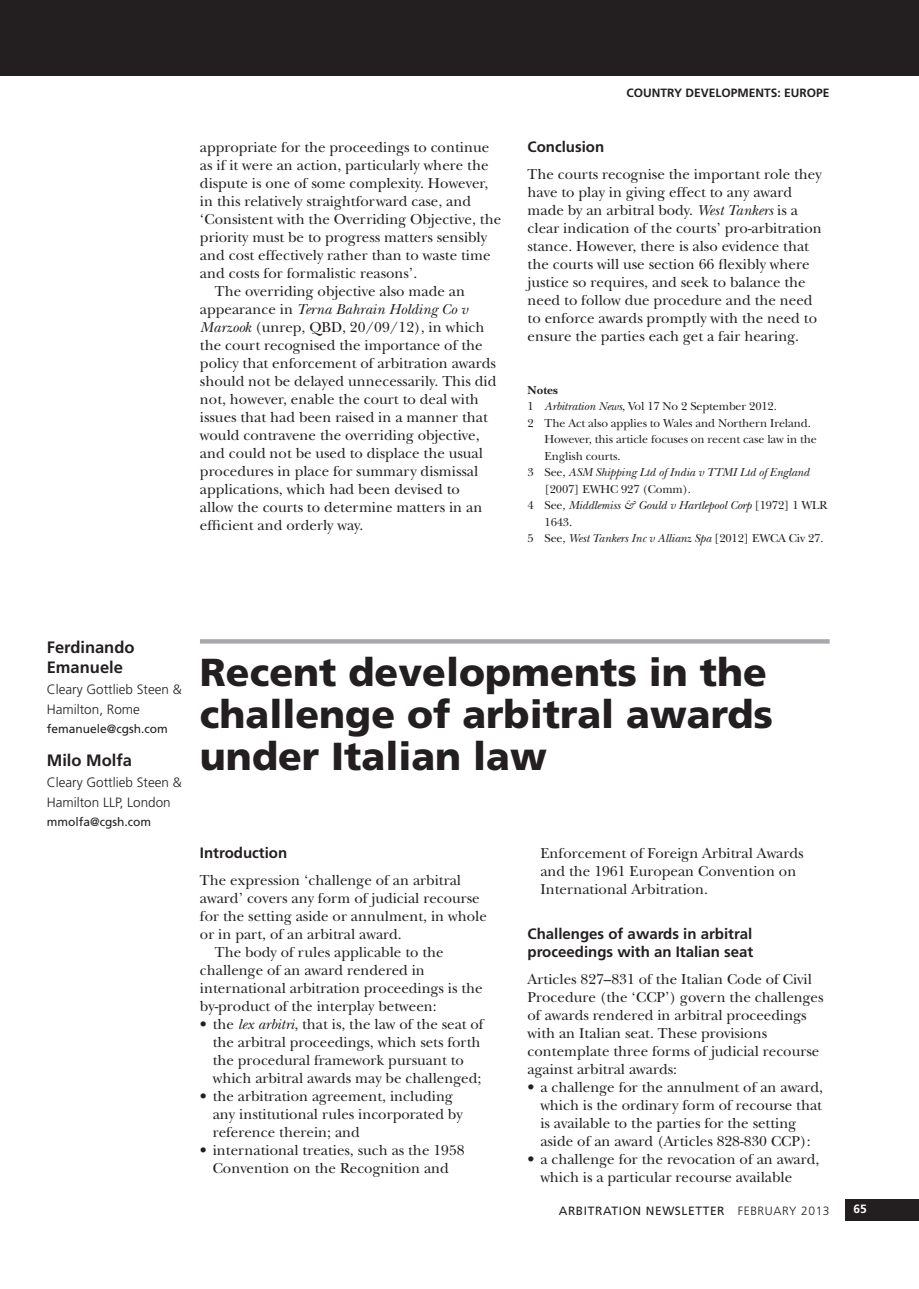
<style>
.page{position:relative;width:919px;height:1289px;background:#fff}
.page>*{position:absolute;margin:0;border:0;box-sizing:border-box;transform-origin:0 0}
.t1{font:900 39px/42px "Frutiger";color:#231f20}
.Author{font:700 16.5px/19.5px "Frutiger";color:#231f20}
.bodycopy{font:15px/18px "New Baskerville";color:#231f20}
.bodycopy_1st_para{font:15px/18px "New Baskerville";color:#231f20}
.List__bullet_points{font:15px/18px "New Baskerville";color:#231f20}
.c_head{font:700 15px/18px "Frutiger";color:#231f20}
.Company{font:300 13.5px/19.5px "Frutiger";color:#231f20}
.footnotes{font:italic 12px/16.5px "New Baskerville";letter-spacing:-.01em;color:#231f20}
.footnotes-2{font:12px/16.5px "New Baskerville";letter-spacing:-.01em;color:#231f20}
.Email{font:12px "Frutiger";letter-spacing:.05em;color:#231f20}
.Email-2{font:12px "Frutiger";color:#231f20}
.running_head{font:700 12px "Frutiger";color:#231f20}
.footnotes-3{font:700 12px "New Baskerville";letter-spacing:-.01em;color:#231f20}
.t2{font:700 12px "Frutiger";color:#fff}
.s1{font-style:italic}
.s2{font-style:normal}
.s3{font-weight:300}
</style>
<div class="page">
<div style="left:845px;top:1199px;width:73px;height:21px;background:#231f20"></div>
<div style="left:0;top:0;width:918px;height:76px;background:#231f20"></div>
<svg style="left:200px;top:639px;width:629px;height:4px;background:#abacb0"></svg>
<p class="bodycopy" style="left:200px;top:138px;width:303px">appropriate for the proceedings to continue as if it were an action, particularly where the dispute is one of some complexity. However, in this relatively straightforward case, and ‘Consistent with the Overriding Objective, the priority must be to progress matters sensibly and cost effectively rather than to waste time and costs for formalistic reasons’.</p>
<p class="bodycopy" style="left:200px;top:282px;width:298px;text-indent:15px">The overriding objective also made an appearance in <span class="s1">Terna Bahrain Holding Co v Marzook</span> (unrep, QBD, 20/09/12), in which the court recognised the importance of the policy that enforcement of arbitration awards should not be delayed unnecessarily. This did not, however, enable the court to deal with issues that had been raised in a manner that would contravene the overriding objective, and could not be used to displace the usual procedures in place for summary dismissal applications, which had been devised to allow the courts to determine matters in an efficient and orderly way.</p>
<p class="running_head" style="left:626px;top:86px;width:204px">COUNTRY DEVELOPMENTS: EUROPE</p>
<p class="c_head" style="left:527px;top:138px;width:78px">Conclusion</p>
<p class="bodycopy_1st_para" style="left:527px;top:165px;width:296px">The courts recognise the important role they have to play in giving effect to any award made by an arbitral body. <span class="s1">West Tankers</span> is a clear indication of the courts’ pro-arbitration stance. However, there is also evidence that the courts will use section 66 flexibly where justice so requires, and seek to balance the need to follow due procedure and the need to enforce awards promptly with the need to ensure the parties each get a fair hearing.</p>
<p class="footnotes-3" style="left:527px;top:383px;width:32px">Notes</p>
<p class="footnotes-2" style="left:527px;top:398px;width:251px">1 <span class="s1">Arbitration News</span>, Vol 17 No 2 September 2012.</p>
<p class="footnotes-2" style="left:544px;top:414px;width:274px;text-indent:-17px">2 The Act also applies to Wales and Northern Ireland.<br>However, this article focuses on recent case law in the<br>English courts.</p>
<p class="footnotes" style="left:544px;top:464px;width:266px;text-indent:-17px"><span class="s2">3 See,</span> ASM Shipping Ltd of India v TTMI Ltd of England <span class="s2">[2007] EWHC 927 (Comm).</span></p>
<p class="footnotes" style="left:544px;top:497px;width:284px;text-indent:-17px"><span class="s2">4 See,</span> Middlemiss &amp; Gould v Hartlepool Corp <span class="s2">[1972] 1 WLR<br>1643.</span></p>
<p class="footnotes" style="left:527px;top:530px;width:297px"><span class="s2">5 See,</span> West Tankers Inc v Allianz Spa <span class="s2">[2012] EWCA Civ 27.</span></p>
<p class="Author" style="left:47px;top:637px;width:89px">Ferdinando<br>Emanuele</p>
<p class="Company" style="left:47px;top:679px;width:136px">Cleary Gottlieb Steen &amp;<br>Hamilton, Rome</p>
<p class="Email-2" style="left:47px;top:722px;width:122px">femanuele@cgsh.com</p>
<p class="Author" style="left:47px;top:750px;width:87px">Milo Molfa</p>
<p class="Company" style="left:47px;top:772px;width:136px">Cleary Gottlieb Steen &amp;<br>Hamilton LLP, London</p>
<p class="Email-2" style="left:47px;top:815px;width:106px">mmolfa@cgsh.com</p>
<p class="t1" style="left:200px;top:651px;width:574px">Recent developments in the challenge of arbitral awards under Italian law</p>
<p class="c_head" style="left:200px;top:843px;width:89px">Introduction</p>
<p class="bodycopy_1st_para" style="left:200px;top:871px;width:288px">The expression ‘challenge of an arbitral award’ covers any form of judicial recourse for the setting aside or annulment, in whole or in part, of an arbitral award.</p>
<p class="bodycopy" style="left:200px;top:943px;width:284px;text-indent:15px">The body of rules applicable to the challenge of an award rendered in international arbitration proceedings is the by-product of the interplay between:</p>
<p class="List__bullet_points" style="left:213px;top:1015px;width:272px;text-indent:-13px">• the <span class="s1">lex arbitri</span>, that is, the law of the seat of the arbitral proceedings, which sets forth the procedural framework pursuant to which arbitral awards may be challenged;</p>
<p class="List__bullet_points" style="left:213px;top:1087px;width:251px;text-indent:-13px">• the arbitration agreement, including any institutional rules incorporated by reference therein; and</p>
<p class="List__bullet_points" style="left:200px;top:1141px;width:266px;text-align:center">• international treaties, such as the 1958<br>Convention on the Recognition and</p>
<p class="List__bullet_points" style="left:540px;top:844px;width:265px">Enforcement of Foreign Arbitral Awards and the 1961 European Convention on<br>International Arbitration.</p>
<p class="c_head" style="left:527px;top:924px;width:227px">Challenges of awards in arbitral proceedings with an Italian seat</p>
<p class="bodycopy_1st_para" style="left:527px;top:970px;width:297px">Articles 827–831 of the Italian Code of Civil Procedure (the ‘CCP’) govern the challenges of awards rendered in arbitral proceedings with an Italian seat. These provisions contemplate three forms of judicial recourse against arbitral awards:</p>
<p class="List__bullet_points" style="left:540px;top:1078px;width:284px;text-indent:-13px">• a challenge for the annulment of an award, which is the ordinary form of recourse that is available to the parties for the setting aside of an award (Articles 828-830 CCP):</p>
<p class="List__bullet_points" style="left:540px;top:1150px;width:280px;text-indent:-13px">• a challenge for the revocation of an award, which is a particular recourse available</p>
<p class="Email" style="left:558px;top:1203px;width:272px">ARBITRATION NEWSLETTER <span class="s3">FEBRUARY 2013</span></p>
<p class="t2" style="left:853px;top:1202px;width:15px">65</p>
</div>
